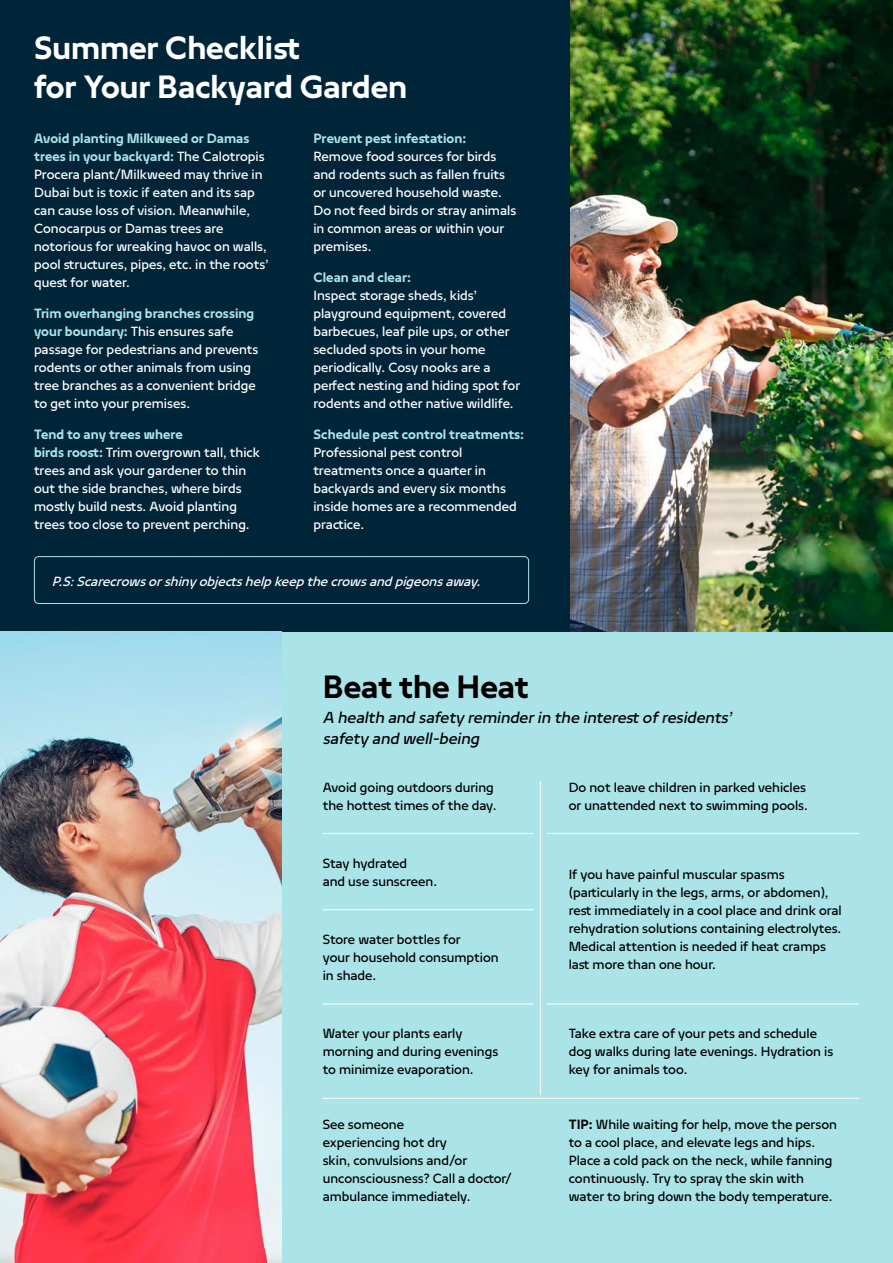
<style>
.page{position:relative;width:893px;height:1263px;background:#fff}
.page>*{position:absolute;margin:0;border:0;box-sizing:border-box;transform-origin:0 0}
.t1{font:700 36px/39px "Nakheel Text";color:#fff}
.t2{font:700 36px "Nakheel Text";color:#000}
.t3{font:italic 18px/21px "Nakheel Text";color:#000}
.t4{font:15px/18px "Nakheel Text";color:#fff}
.t5{font:15px/18px "Nakheel Text";color:#000}
.t6{font:700 15px "Nakheel Text";letter-spacing:.005em;color:#abe4e8}
.t7{font:italic 15px "Nakheel Text";color:#fff}
.s1{font-weight:700;color:#abe4e8}
.s2{font-weight:700}
</style>
<div class="page">
<div style="left:281px;top:631px;width:612px;height:632px;background:#abe4e8"></div>
<div style="left:0;top:0;width:570px;height:631px;background:#002539"></div>
<img style="left:0;top:631px;width:281px;height:632px">
<img style="left:570px;top:0;width:323px;height:631px">
<hr style="left:540px;top:781px;width:1px;height:314px;background:#fff">
<hr style="left:323px;top:833px;width:211px;height:1px;background:#fff">
<hr style="left:547px;top:833px;width:312px;height:1px;background:#fff">
<hr style="left:323px;top:1004px;width:211px;height:1px;background:#fff">
<hr style="left:547px;top:1004px;width:312px;height:1px;background:#fff">
<hr style="left:323px;top:909px;width:211px;height:1px;background:#fff">
<hr style="left:323px;top:1098px;width:536px;height:1px;background:#fff">
<div style="left:34px;top:556px;width:495px;height:48px;border:1px solid #abe4e8;border-radius:4px"></div>
<h1 class="t1" style="left:34px;top:28px;width:375px">Summer Checklist<br>for Your Backyard Garden</h1>
<p class="t4" style="left:34px;top:129px;width:236px"><span class="s1">Avoid planting Milkweed or Damas trees in your backyard:</span> The Calotropis Procera plant/Milkweed may thrive in Dubai but is toxic if eaten and its sap can cause loss of vision. Meanwhile, Conocarpus or Damas trees are notorious for wreaking havoc on walls, pool structures, pipes, etc. in the roots’ quest for water.</p>
<p class="t4" style="left:34px;top:304px;width:226px"><span class="s1">Trim overhanging branches crossing your boundary:</span> This ensures safe passage for pedestrians and prevents rodents or other animals from using tree branches as a convenient bridge to get into your premises.</p>
<p class="t4" style="left:34px;top:424px;width:228px"><span class="s1">Tend to any trees where<br>birds roost:</span> Trim overgrown tall, thick trees and ask your gardener to thin out the side branches, where birds mostly build nests. Avoid planting trees too close to prevent perching.</p>
<p class="t6" style="left:313px;top:128px;width:154px">Prevent pest infestation:</p>
<p class="t4" style="left:313px;top:147px;width:204px">Remove food sources for birds and rodents such as fallen fruits or uncovered household waste.<br>Do not feed birds or stray animals in common areas or within your premises.</p>
<p class="t6" style="left:313px;top:267px;width:99px">Clean and clear:</p>
<p class="t4" style="left:313px;top:286px;width:208px">Inspect storage sheds, kids’ playground equipment, covered barbecues, leaf pile ups, or other secluded spots in your home periodically. Cosy nooks are a perfect nesting and hiding spot for rodents and other native wildlife.</p>
<p class="t6" style="left:313px;top:423px;width:212px">Schedule pest control treatments:</p>
<p class="t4" style="left:313px;top:442px;width:205px">Professional pest control treatments once a quarter in backyards and every six months inside homes are a recommended practice.</p>
<p class="t7" style="left:52px;top:571px;width:435px">P.S:Scarecrowsorshinyobjectshelpkeepthecrowsandpigeonsaway.</p>
<h1 class="t2" style="left:323px;top:662px;width:208px">Beat the Heat</h1>
<p class="t3" style="left:323px;top:707px;width:415px">A health and safety reminderin the interest ofresidents’ safety and well-being</p>
<p class="t5" style="left:323px;top:777px;width:175px">Avoid going outdoors during the hottest times of the day.</p>
<p class="t5" style="left:323px;top:854px;width:116px">Stay hydrated<br>and use sunscreen.</p>
<p class="t5" style="left:323px;top:930px;width:178px">Store water bottles for<br>your household consumption in shade.</p>
<p class="t5" style="left:569px;top:777px;width:241px">Do not leave children in parked vehicles or unattended next to swimming pools.</p>
<p class="t5" style="left:569px;top:865px;width:275px">If you have painful muscular spasms (particularly in the legs, arms, or abdomen), rest immediately in a cool place and drink oral rehydration solutions containing electrolytes.<br>Medical attention is needed if heat cramps last more than one hour.</p>
<p class="t5" style="left:323px;top:1024px;width:177px">Water your plants early morning and during evenings to minimize evaporation.</p>
<p class="t5" style="left:569px;top:1024px;width:266px">Take extra care of your pets and schedule dog walks during late evenings. Hydration is key for animals too.</p>
<p class="t5" style="left:323px;top:1115px;width:191px">See someone<br>experiencing hot dry<br>skin, convulsions and/or unconsciousness? Call a doctor/ ambulance immediately.</p>
<p class="t5" style="left:569px;top:1115px;width:270px"><span class="s2">TIP:</span> While waiting for help, move the person to a cool place, and elevate legs and hips.<br>Place a cold pack on the neck, while fanning continuously. Try to spray the skin with water to bring down the body temperature.</p>
</div>
